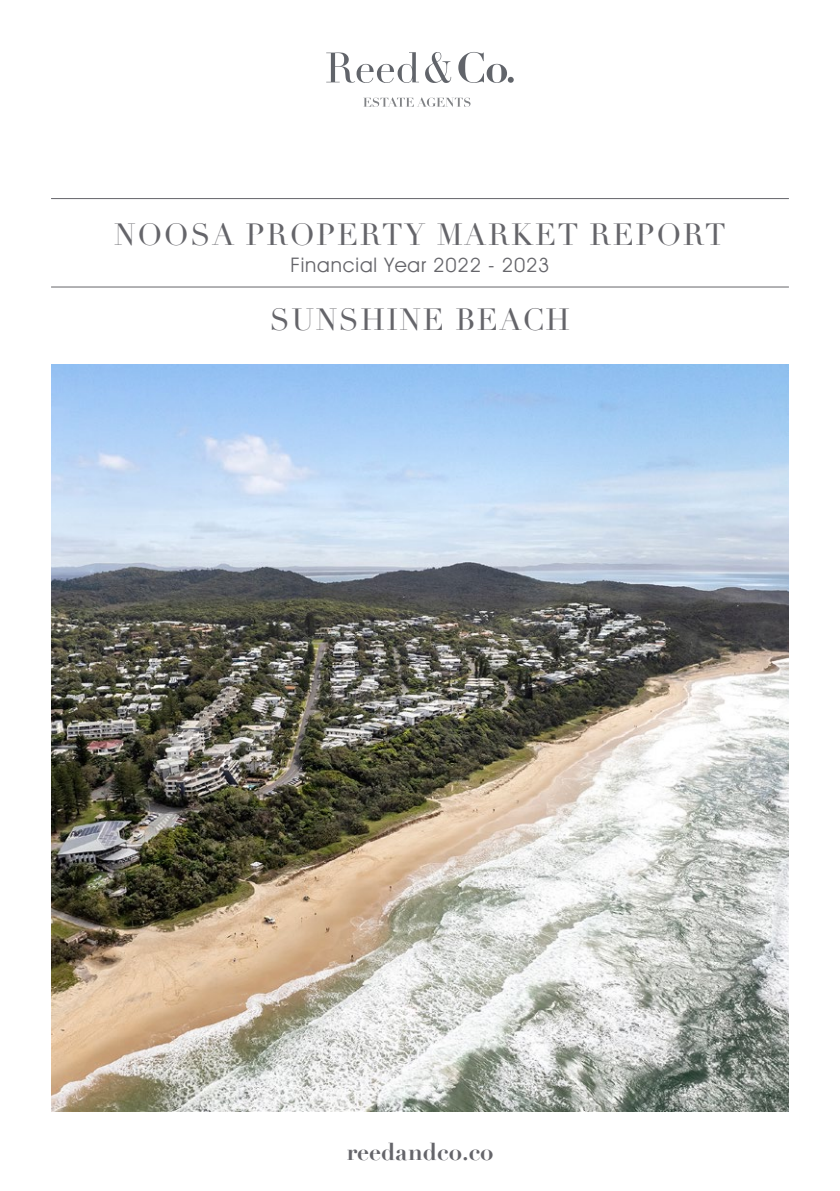
<style>
.page{position:relative;width:840px;height:1191px;background:#fff}
.page>*{position:absolute;margin:0;border:0;box-sizing:border-box;transform-origin:0 0}
.t1{font:30px "Didot";letter-spacing:.05em;color:#65656a}
.t2{font:700 24px "Didot";color:#65656a}
.t3{font:20px "Avant Garde IT Cby BT";letter-spacing:.04em;color:#65656a}
</style>
<div class="page">
<img style="left:51px;top:365px;width:737px;height:746px">
<svg style="left:326px;top:52px;width:93px;height:31px"></svg>
<svg style="left:425px;top:52px;width:26px;height:31px"></svg>
<svg style="left:458px;top:52px;width:55px;height:31px"></svg>
<svg style="left:363px;top:97px;width:107px;height:10px"></svg>
<hr style="left:51px;top:198px;width:737px;height:1px;background:#65656a">
<hr style="left:51px;top:287px;width:737px;height:1px;background:#65656a">
<p class="t1" style="left:114px;top:216px;width:612px">NOOSA PROPERTY MARKET REPORT</p>
<p class="t3" style="left:290px;top:253px;width:260px">Financial Year 2022 - 2023</p>
<p class="t1" style="left:270px;top:302px;width:301px">SUNSHINE BEACH</p>
<p class="t2" style="left:346px;top:1136px;width:149px">reedandco.co</p>
</div>
